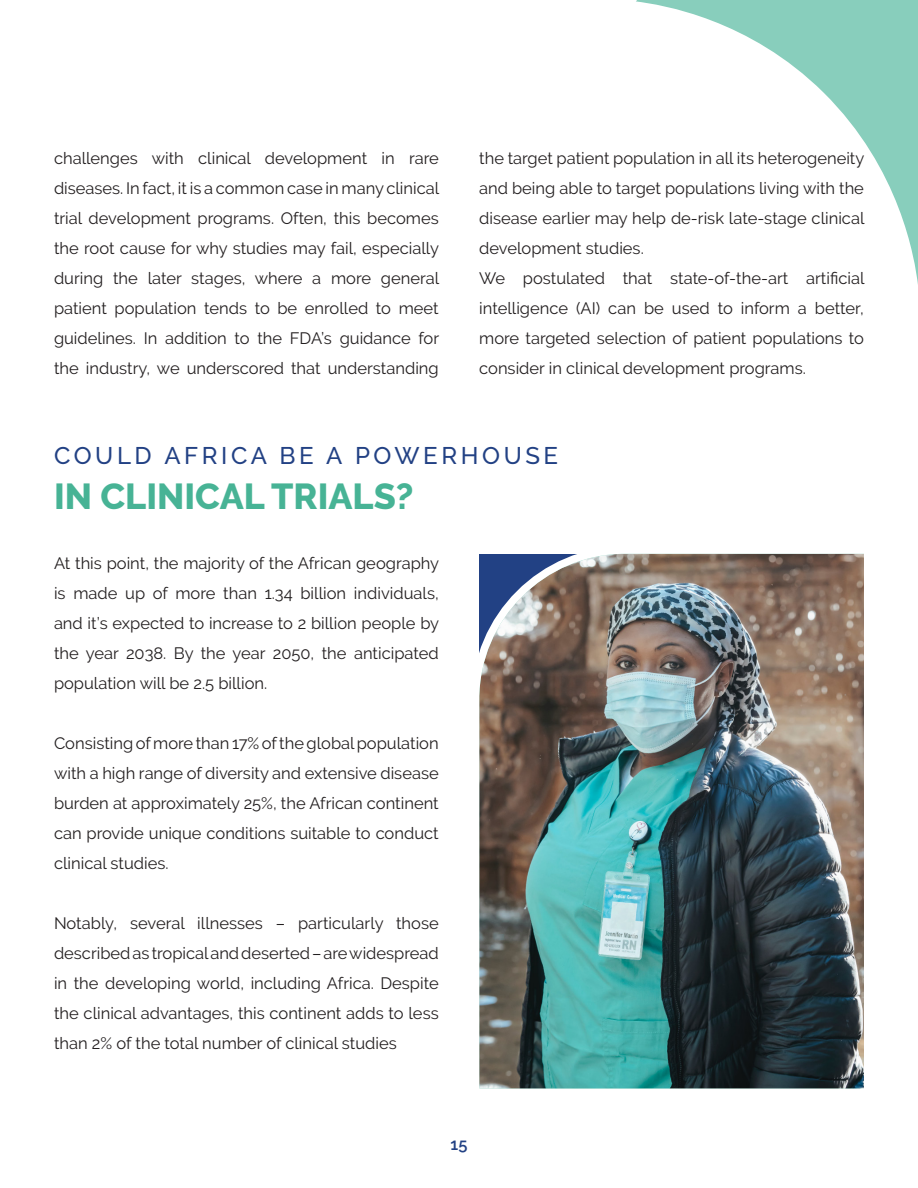
<style>
.page{position:relative;width:918px;height:1188px;background:#fff}
.page>*{position:absolute;margin:0;border:0;box-sizing:border-box;transform-origin:0 0}
.t1{font:800 36px "Raleway";color:#47b395}
.t2{font:500 24px "Raleway";letter-spacing:.15em;color:#224184}
.t3{font:16.5px/30px "Raleway";color:#231f20;text-align:justify}
.t4{font:600 16.5px "Raleway";color:#224184}
</style>
<div class="page">
<svg style="left:636px;top:0;width:282px;height:284px"></svg>
<img style="left:479px;top:553px;width:385px;height:536px">
<p class="t3" style="left:54px;top:143px;width:387px">challenges with clinical development in rare diseases. In fact, it is a common case in many clinical trial development programs. Often, this becomes the root cause for why studies may fail, especially during the later stages, where a more general patient population tends to be enrolled to meet guidelines. In addition to the FDA’s guidance for the industry, we underscored that understanding</p>
<p class="t3" style="left:479px;top:143px;width:387px">the target patient population in all its heterogeneity and being able to target populations living with the disease earlier may help de-risk late-stage clinical development studies.</p>
<p class="t3" style="left:479px;top:263px;width:387px">We postulated that state-of-the-art artificial intelligence (AI) can be used to inform a better, more targeted selection of patient populations to consider in clinical development programs.</p>
<p class="t2" style="left:54px;top:441px;width:506px">COULD AFRICA BE A POWERHOUSE</p>
<p class="t1" style="left:54px;top:476px;width:361px">IN CLINICAL TRIALS?</p>
<p class="t3" style="left:54px;top:548px;width:387px">At this point, the majority of the African geography is made up of more than 1.34 billion individuals, and it’s expected to increase to 2 billion people by the year 2038. By the year 2050, the anticipated population will be 2.5 billion.</p>
<p class="t3" style="left:54px;top:728px;width:386px">Consisting of more than 17% of the global population with a high range of diversity and extensive disease burden at approximately 25%, the African continent can provide unique conditions suitable to conduct clinical studies.</p>
<p class="t3" style="left:54px;top:908px;width:386px">Notably, several illnesses – particularly those described as tropical and deserted – are widespread in the developing world, including Africa. Despite the clinical advantages, this continent adds to less than 2% of the total number of clinical studies</p>
<p class="t4" style="left:451px;top:1134px;width:18px">15</p>
</div>
